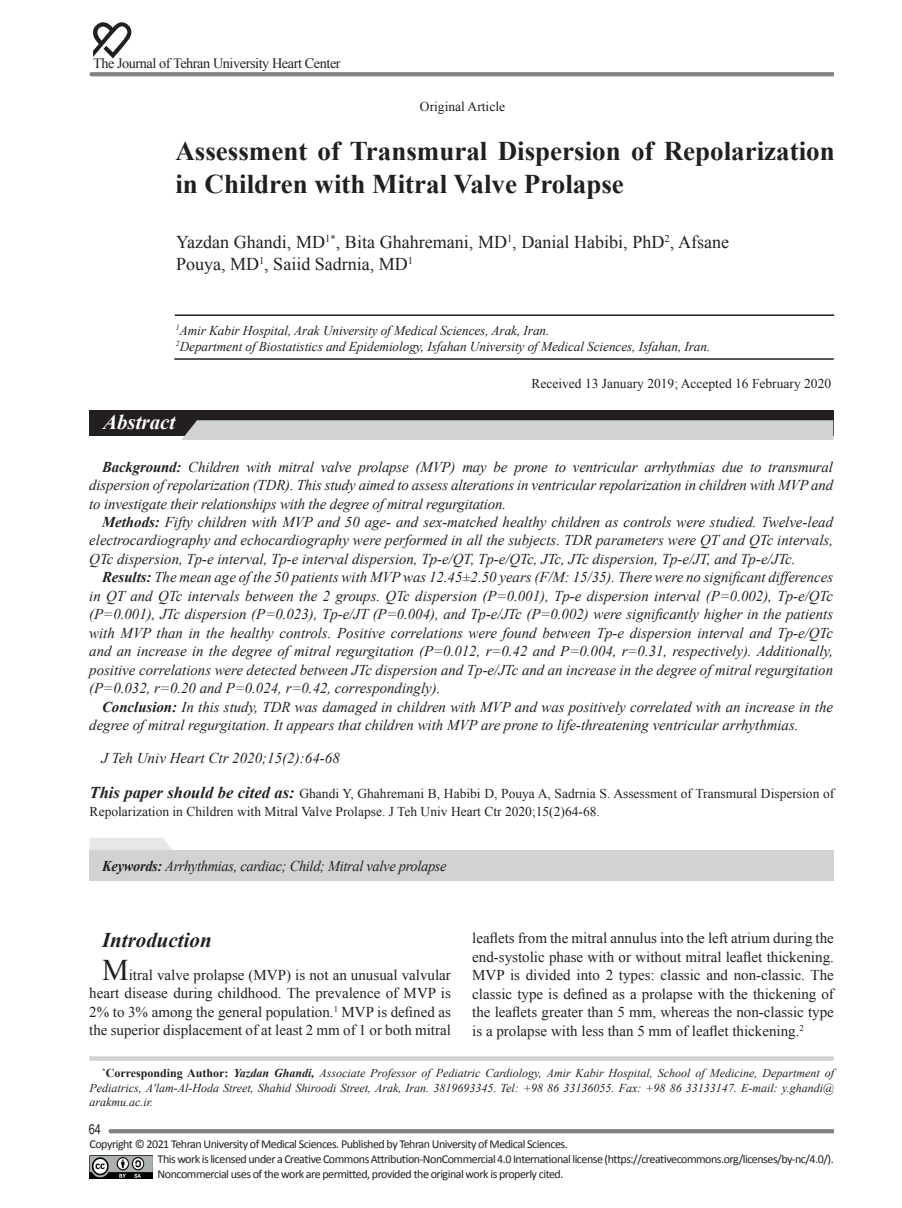
<style>
.page{position:relative;width:902px;height:1208px;background:#fff}
.page>*{position:absolute;margin:0;border:0;box-sizing:border-box;transform-origin:0 0}
.Titre_Maghale_01{font:700 27px/32.4px "Times New Roman";color:#231f20}
.Title_Text_-_14{font:italic 700 21px "Times New Roman";color:#231f20}
.t1{font:italic 700 21px "Times New Roman";color:#fff}
.Asamei_Nevisandegane{font:18px/21.6px "Times New Roman";color:#231f20}
.Matne_Abstract__01{font:italic 15px/18.5px "Times New Roman";color:#231f20;text-align:justify}
.Text_-_Font_10{font:15px/18.5px "Times New Roman";color:#231f20;text-align:justify}
.Keyword_01{font:italic 15px "Times New Roman";letter-spacing:-.02em;color:#231f20;scale:.96 1}
.t2{font:14.25px "Times New Roman";letter-spacing:-.03em;color:#231f20}
.t3{font:13.5px/18.5px "Times New Roman";color:#231f20}
.Asamie_Nevisandegane{font:italic 13.5px "Times New Roman";letter-spacing:-.005em;color:#231f20}
.t4{font:13.5px "Arial Narrow";color:#231f20}
.t5{font:12px/15px "Calibri";letter-spacing:-.04em;color:#231f20}
.t6{font:italic 12px/14.4px "Times New Roman";color:#231f20;text-align:justify}
.s1{font-weight:700}
.s2{font-weight:700;font-style:italic;font-size:16.5px}
.s3{font-size:30px}
.s4{font-weight:700;font-style:normal}
</style>
<div class="page">
<svg style="left:89px;top:1056px;width:744px;height:4px;background:#d4d5d7"></svg>
<svg style="left:93px;top:22px;width:38px;height:36px"></svg>
<svg style="left:89px;top:72px;width:744px;height:4px;background:#838588"></svg>
<svg style="left:108px;top:1129px;width:725px;height:4px;background:#838588"></svg>
<img style="left:89px;top:1155px;width:64px;height:23px">
<hr style="left:175px;top:314px;width:659px;height:2px;background:#231f20">
<hr style="left:174px;top:358px;width:659px;height:2px;background:#231f20">
<div style="left:89px;top:410px;width:744px;height:26px;background:#231f20"></div>
<div style="left:182px;top:420px;width:651px;height:20px;background:#d1d2d4"></div>
<svg style="left:89px;top:838px;width:83px;height:12px"></svg>
<div style="left:89px;top:850px;width:745px;height:31px;background:#d1d2d4"></div>
<p class="t2" style="left:93px;top:54px;width:249px">The Journal of Tehran University Heart Center</p>
<p class="t3" style="left:420px;top:97px;width:87px">Original Article</p>
<p class="Titre_Maghale_01" style="left:175px;top:134px;width:661px">Assessment of Transmural Dispersion of Repolarization in Children with Mitral Valve Prolapse</p>
<p class="Asamei_Nevisandegane" style="left:176px;top:231px;width:554px">Yazdan Ghandi, MD<sup>1*</sup>, Bita Ghahremani, MD<sup>1</sup>, Danial Habibi, PhD<sup>2</sup>, Afsane<br>Pouya, MD<sup>1</sup>, Saiid Sadrnia, MD<sup>1</sup></p>
<p class="Asamie_Nevisandegane" style="left:176px;top:321px;width:375px"><sup>1</sup>Amir Kabir Hospital, Arak University of Medical Sciences, Arak, Iran.</p>
<p class="Asamie_Nevisandegane" style="left:176px;top:337px;width:536px"><sup>2</sup>Department of Biostatistics and Epidemiology, Isfahan University of Medical Sciences, Isfahan, Iran.</p>
<p class="t1" style="left:103px;top:407px;width:74px">Abstract</p>
<p class="t3" style="left:531px;top:374px;width:301px">Received 13 January 2019; Accepted 16 February 2020</p>
<p class="Matne_Abstract__01" style="left:89px;top:457px;width:745px;text-indent:13px"><span class="s1">Background:</span> Children with mitral valve prolapse (MVP) may be prone to ventricular arrhythmias due to transmural dispersion of repolarization (TDR). This study aimed to assess alterations in ventricular repolarization in children with MVP and to investigate their relationships with the degree of mitral regurgitation.</p>
<p class="Matne_Abstract__01" style="left:89px;top:512px;width:745px;text-indent:13px"><span class="s1">Methods:</span> Fifty children with MVP and 50 age- and sex-matched healthy children as controls were studied. Twelve-lead electrocardiography and echocardiography were performed in all the subjects. TDR parameters were QT and QTc intervals, QTc dispersion, Tp-e interval, Tp-e interval dispersion, Tp-e/QT, Tp-e/QTc, JTc, JTc dispersion, Tp-e/JT, and Tp-e/JTc.</p>
<p class="Matne_Abstract__01" style="left:89px;top:568px;width:745px;text-indent:13px"><span class="s1">Results:</span> The mean age of the 50 patients with MVP was 12.45±2.50 years (F/M: 15/35). There were no significant differences in QT and QTc intervals between the 2 groups. QTc dispersion (P=0.001), Tp-e dispersion interval (P=0.002), Tp-e/QTc (P=0.001), JTc dispersion (P=0.023), Tp-e/JT (P=0.004), and Tp-e/JTc (P=0.002) were significantly higher in the patients with MVP than in the healthy controls. Positive correlations were found between Tp-e dispersion interval and Tp-e/QTc and an increase in the degree of mitral regurgitation (P=0.012, r=0.42 and P=0.004, r=0.31, respectively). Additionally, positive correlations were detected between JTc dispersion and Tp-e/JTc and an increase in the degree of mitral regurgitation (P=0.032, r=0.20 and P=0.024, r=0.42, correspondingly).</p>
<p class="Matne_Abstract__01" style="left:89px;top:697px;width:745px;text-indent:13px"><span class="s1">Conclusion:</span> In this study, TDR was damaged in children with MVP and was positively correlated with an increase in the degree of mitral regurgitation. It appears that children with MVP are prone to life-threatening ventricular arrhythmias.</p>
<p class="Matne_Abstract__01" style="left:101px;top:748px;width:240px">J Teh Univ Heart Ctr 2020;15(2):64-68</p>
<p class="t3" style="left:90px;top:784px;width:746px"><span class="s2">This paper should be cited as:</span> Ghandi Y, Ghahremani B, Habibi D, Pouya A, Sadrnia S. Assessment of Transmural Dispersion of<br>Repolarization in Children with Mitral Valve Prolapse. J Teh Univ Heart Ctr 2020;15(2)64-68.</p>
<p class="Keyword_01" style="left:102px;top:855px;width:360px"><span class="s1">Keywords:</span> Arrhythmias, cardiac; Child; Mitral valve prolapse</p>
<p class="Title_Text_-_14" style="left:102px;top:925px;width:111px">Introduction</p>
<p class="Text_-_Font_10" style="left:89px;top:965px;width:363px;text-indent:13px"><span class="s3">M</span>itral valve prolapse (MVP) is not an unusual valvular heart disease during childhood. The prevalence of MVP is 2% to 3% among the general population.<sup>1</sup> MVP is defined as the superior displacement of at least 2 mm of 1 or both mitral</p>
<p class="Text_-_Font_10" style="left:472px;top:928px;width:363px">leaflets from the mitral annulus into the left atrium during the end-systolic phase with or without mitral leaflet thickening.<br>MVP is divided into 2 types: classic and non-classic. The classic type is defined as a prolapse with the thickening of the leaflets greater than 5 mm, whereas the non-classic type is a prolapse with less than 5 mm of leaflet thickening.<sup>2</sup></p>
<p class="t6" style="left:89px;top:1066px;width:746px;text-indent:13px"><sup>*</sup><span class="s4">Corresponding Author:</span> <span class="s1">Yazdan Ghandi,</span> Associate Professor of Pediatric Cardiology, Amir Kabir Hospital, School of Medicine, Department of Pediatrics, A'lam-Al-Hoda Street, Shahid Shiroodi Street, Arak, Iran. 3819693345. Tel: +98 86 33136055. Fax: +98 86 33133147. E-mail: y.ghandi@ arakmu.ac.ir.</p>
<p class="t4" style="left:89px;top:1119px;width:14px">64</p>
<p class="t5" style="left:90px;top:1136px;width:479px">Copyright © 2021 Tehran University of Medical Sciences. Published by Tehran University of Medical Sciences.</p>
<p class="t5" style="left:158px;top:1151px;width:677px">This work is licensed under a Creative Commons Attribution-NonCommercial 4.0 International license (https://creativecommons.org/licenses/by-nc/4.0/).<br>Noncommercial uses of the work are permitted, provided the original work is properly cited.</p>
</div>
